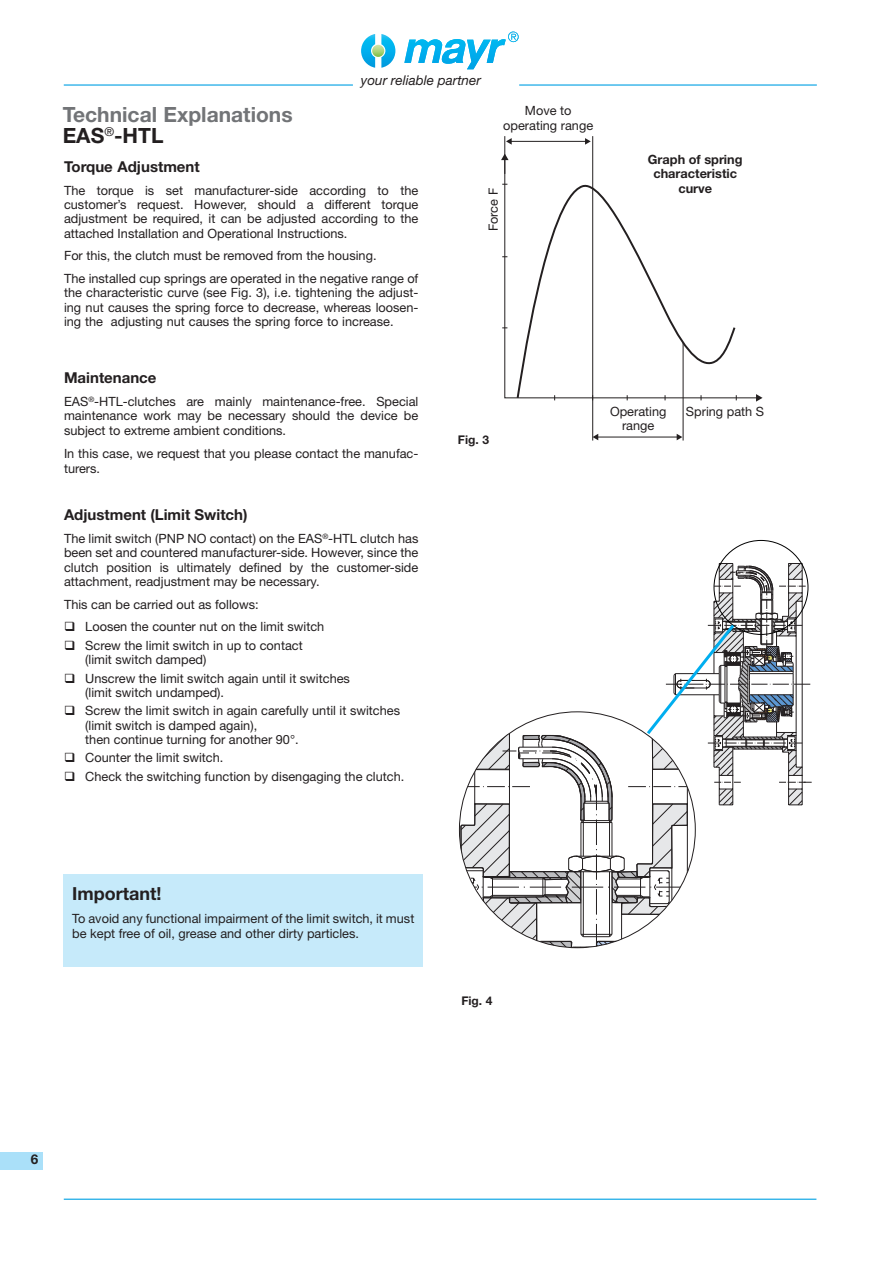
<style>
.page{position:relative;width:893px;height:1263px;background:#fff}
.page>*{position:absolute;margin:0;border:0;box-sizing:border-box;transform-origin:0 0}
.t1{font:700 21px/21px "Helvetica Neue LT Pro";color:#727477}
.t2{font:700 18px "Helvetica Neue LT Pro";color:#231f20}
.t3{font:700 15px "Helvetica Neue LT Pro";color:#231f20}
.t4{font:italic 13.5px "Helvetica Neue LT Pro";color:#231f20}
.t5{font:700 13.5px "Helvetica Neue LT Pro";color:#231f20}
.t6{font:12.75px/14.2px "Helvetica Neue LT Pro";color:#231f20}
.t7{font:700 12.75px/14.2px "Helvetica Neue LT Pro";color:#231f20;text-align:center}
.t8{font:700 12px "Helvetica Neue LT Pro";color:#231f20}
.s1{color:#231f20}
</style>
<div class="page">
<svg style="left:459px;top:563px;width:353px;height:385px"></svg>
<svg style="left:504px;top:158px;width:252px;height:241px"></svg>
<svg style="left:756px;top:394px;width:6px;height:8px"></svg>
<svg style="left:501px;top:154px;width:8px;height:6px"></svg>
<hr style="left:592px;top:136px;width:1px;height:304px;background:#231f20">
<hr style="left:683px;top:343px;width:1px;height:97px;background:#231f20">
<hr style="left:504px;top:136px;width:1px;height:38px;background:#231f20">
<hr style="left:511px;top:141px;width:75px;height:1px;background:#231f20">
<svg style="left:506px;top:138px;width:6px;height:7px"></svg>
<svg style="left:585px;top:138px;width:6px;height:7px"></svg>
<hr style="left:597px;top:437px;width:81px;height:1px;background:#231f20">
<svg style="left:677px;top:434px;width:5px;height:6px"></svg>
<svg style="left:593px;top:434px;width:5px;height:6px"></svg>
<svg style="left:515px;top:177px;width:222px;height:230px"></svg>
<div style="left:64px;top:873px;width:359px;height:93px;background:#c6eafa"></div>
<hr style="left:519px;top:84px;width:298px;height:2px;background:#00a1e3">
<hr style="left:64px;top:84px;width:289px;height:2px;background:#00a1e3">
<hr style="left:64px;top:1198px;width:752px;height:2px;background:#00a1e3">
<svg style="left:361px;top:34px;width:34px;height:34px"></svg>
<svg style="left:404px;top:32px;width:115px;height:37px"></svg>
<div style="left:0;top:1152px;width:43px;height:17px;background:#aae0f9"></div>
<p class="t4" style="left:361px;top:72px;width:121px">your reliable partner</p>
<h1 class="t1" style="left:63px;top:103px;width:231px">Technical Explanations<br><span class="s1">EAS</span><sup>®</sup><span class="s1">-HTL</span></h1>
<p class="t3" style="left:64px;top:157px;width:137px">Torque Adjustment</p>
<p class="t6" style="left:64px;top:183px;width:356px;text-align:justify">The torque is set manufacturer-side according to the customer’s request. However, should a different torque adjustment be required, it can be adjusted according to the attached Installation and Operational Instructions.</p>
<p class="t6" style="left:64px;top:244px;width:356px;line-height:22.8px">For this, the clutch must be removed from the housing.<br>The installed cup springs are operated in the negative range of</p>
<p class="t6" style="left:64px;top:285px;width:356px;text-align:justify">the characteristic curve (see Fig. 3), i.e. tightening the adjust&shy;ing nut causes the spring force to decrease, whereas loosen&shy;ing the adjusting nut causes the spring force to increase.</p>
<p class="t6" style="left:503px;top:103px;width:91px;text-align:center">Move to operating range</p>
<p class="t6" style="left:486px;top:231px;width:45px;rotate:-90deg">Force F</p>
<p class="t7" style="left:648px;top:152px;width:96px">Graph of spring characteristic curve</p>
<p class="t3" style="left:64px;top:369px;width:94px">Maintenance</p>
<p class="t6" style="left:64px;top:394px;width:356px;text-align:justify">EAS<sup>®</sup>-HTL-clutches are mainly maintenance-free. Special maintenance work may be necessary should the device be subject to extreme ambient conditions.</p>
<p class="t6" style="left:64px;top:445px;width:356px;line-height:15px">In this case, we request that you please contact the manufac&shy;turers.</p>
<p class="t3" style="left:64px;top:505px;width:185px">Adjustment (Limit Switch)</p>
<p class="t6" style="left:64px;top:531px;width:356px;text-align:justify">The limit switch (PNP NO contact) on the EAS<sup>®</sup>-HTL clutch has been set and countered manufacturer-side. However, since the clutch position is ultimately defined by the customer-side attachment, readjustment may be necessary.</p>
<p class="t6" style="left:64px;top:597px;width:196px">This can be carried out as follows:</p>
<p class="t6" style="left:64px;top:619px;width:262px">❑ Loosen the counter nut on the limit switch</p>
<p class="t6" style="left:85px;top:638px;width:219px;text-indent:-21px">❑ Screw the limit switch in up to contact (limit switch damped)</p>
<p class="t6" style="left:85px;top:671px;width:266px;text-indent:-21px">❑ Unscrew the limit switch again until it switches (limit switch undamped).</p>
<p class="t6" style="left:85px;top:703px;width:316px;text-indent:-21px">❑ Screw the limit switch in again carefully until it switches (limit switch is damped again),<br>then continue turning for another 90°.</p>
<p class="t6" style="left:64px;top:750px;width:161px">❑ Counter the limit switch.</p>
<p class="t6" style="left:64px;top:769px;width:342px">❑ Check the switching function by disengaging the clutch.</p>
<p class="t8" style="left:458px;top:432px;width:33px">Fig. 3</p>
<p class="t6" style="left:610px;top:404px;width:58px;text-align:center">Operating range</p>
<p class="t6" style="left:686px;top:404px;width:80px">Spring path S</p>
<h2 class="t2" style="left:72px;top:882px;width:91px">Important!</h2>
<p class="t6" style="left:72px;top:911px;width:344px;line-height:15px">To avoid any functional impairment of the limit switch, it must be kept free of oil, grease and other dirty particles.</p>
<p class="t8" style="left:461px;top:993px;width:33px">Fig. 4</p>
<p class="t5" style="left:31px;top:1151px;width:9px">6</p>
</div>
